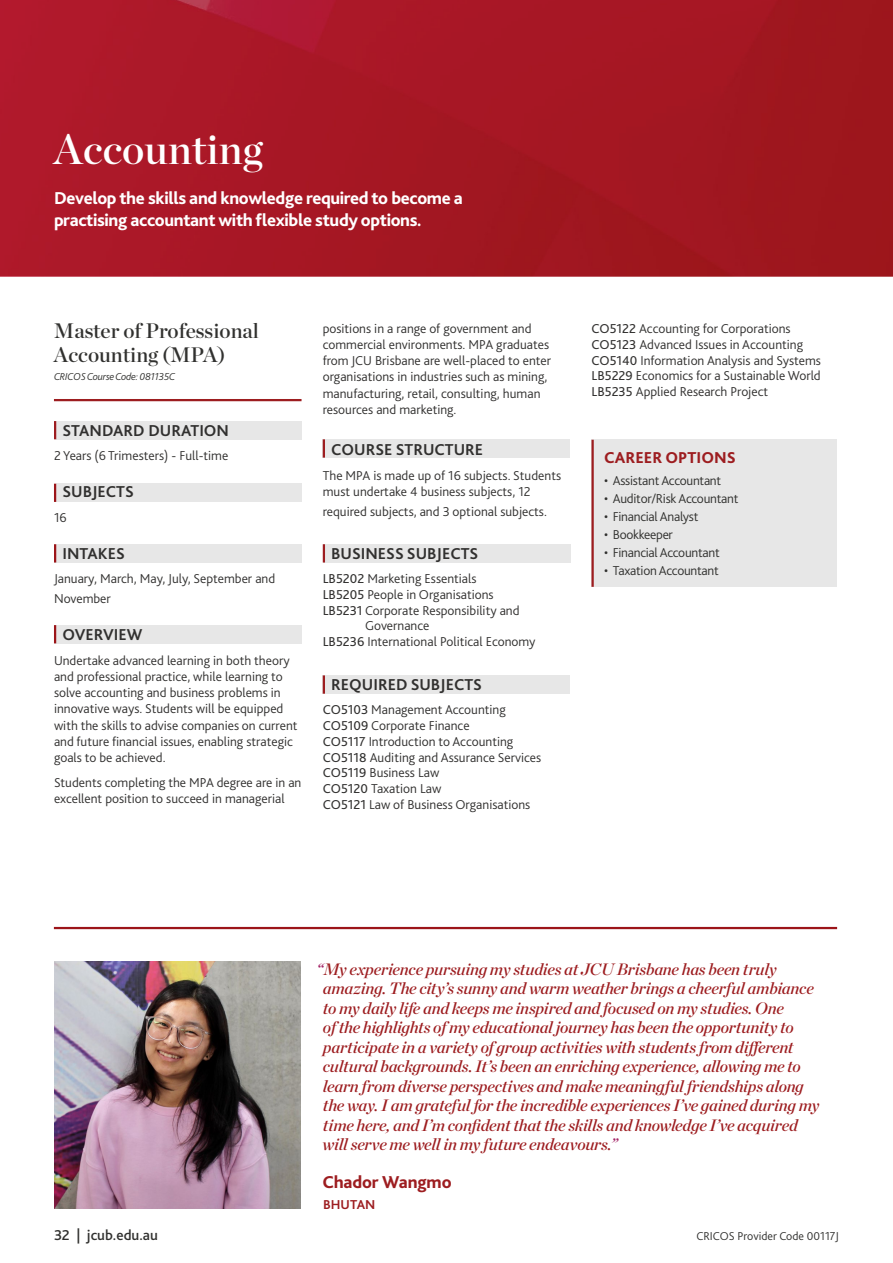
<style>
.page{position:relative;width:893px;height:1263px;background:#fff}
.page>*{position:absolute;margin:0;border:0;box-sizing:border-box;transform-origin:0 0}
.t1{font:42px "Chronicle Display Semi";color:#fff}
.t2{font:21px/24px "Chronicle Display Semi";color:#31312f}
.t3{font:800 18px/21.6px "Bliss 2";letter-spacing:-.02em;color:#fff}
.t4{font:800 18px "Bliss 2";letter-spacing:-.01em;color:#9d1d20}
.t5{font:italic 16.5px/19.5px "Chronicle Display Semi";letter-spacing:-.015em;color:#9d1d20}
.t6{font:700 16.5px "Bliss 2";color:#31302f}
.t7{font:800 16.5px "Bliss 2";color:#9d1d20}
.t8{font:500 15px "Bliss 2";color:#31312f}
.t9{font:300 13.5px/16.2px "Bliss 2";color:#31302f}
.t10{font:300 13.5px "Bliss 2";letter-spacing:-.02em;color:#31312f}
.t11{font:700 13.5px "Bliss 2";letter-spacing:.005em;color:#9d1d20}
.t12{font:300 12px "Bliss 2";color:#31312f}
.t13{font:italic 300 10.5px "Bliss 2";letter-spacing:-.02em;color:#31312f}
.s1{font-weight:400}
.s2{color:#a52768}
</style>
<div class="page">
<img style="left:0;top:0;width:893px;height:277px">
<div style="left:591px;top:440px;width:246px;height:147px;background:#e7e7e7"></div>
<hr style="left:591px;top:440px;width:3px;height:147px;background:#9d1d20">
<div style="left:56px;top:421px;width:245px;height:18px;background:#e7e7e7"></div>
<svg style="left:54px;top:421px;width:2px;height:18px"></svg>
<div style="left:56px;top:484px;width:245px;height:18px;background:#e7e7e7"></div>
<svg style="left:54px;top:484px;width:2px;height:18px"></svg>
<div style="left:54px;top:544px;width:248px;height:18px;background:#e7e7e7"></div>
<svg style="left:54px;top:544px;width:2px;height:18px"></svg>
<div style="left:323px;top:544px;width:247px;height:18px;background:#e7e7e7"></div>
<svg style="left:323px;top:544px;width:2px;height:18px"></svg>
<div style="left:54px;top:625px;width:247px;height:18px;background:#e7e7e7"></div>
<svg style="left:54px;top:625px;width:2px;height:18px"></svg>
<hr style="left:54px;top:399px;width:248px;height:2px;background:#9d1d20">
<div style="left:323px;top:439px;width:247px;height:19px;background:#e7e7e7"></div>
<svg style="left:323px;top:439px;width:2px;height:19px"></svg>
<div style="left:323px;top:675px;width:247px;height:19px;background:#e7e7e7"></div>
<svg style="left:323px;top:675px;width:2px;height:19px"></svg>
<img style="left:54px;top:961px;width:247px;height:248px">
<hr style="left:54px;top:927px;width:783px;height:2px;background:#9c1519">
<h1 class="t1" style="left:54px;top:117px;width:210px">Accounting</h1>
<h3 class="t3" style="left:54px;top:187px;width:410px">Develop the skills and knowledge required to become a practising accountant with flexible study options.</h3>
<h2 class="t2" style="left:54px;top:317px;width:207px">Master of Professional<br>Accounting (MPA)</h2>
<p class="t13" style="left:54px;top:370px;width:123px">CRICOS Course Code: 081135C</p>
<p class="t6" style="left:63px;top:420px;width:168px">STANDARD DURATION</p>
<p class="t9" style="left:54px;top:448px;width:176px">2 Years (6 Trimesters) - Full-time</p>
<p class="t6" style="left:63px;top:481px;width:73px">SUBJECTS</p>
<p class="t9" style="left:54px;top:509px;width:14px">16</p>
<p class="t6" style="left:63px;top:543px;width:64px">INTAKES</p>
<p class="t9" style="left:54px;top:569px;width:223px;line-height:19.8px">January, March, May, July, September and<br>November</p>
<p class="t6" style="left:63px;top:624px;width:81px">OVERVIEW</p>
<p class="t9" style="left:54px;top:652px;width:245px">Undertake advanced learning in both theory and professional practice, while learning to solve accounting and business problems in innovative ways. Students will be equipped with the skills to advise companies on current and future financial issues, enabling strategic goals to be achieved.</p>
<p class="t9" style="left:54px;top:774px;width:249px">Students completing the MPA degree are in an excellent position to succeed in managerial</p>
<p class="t9" style="left:323px;top:320px;width:230px">positions in a range of government and commercial environments. MPA graduates from JCU Brisbane are well-placed to enter organisations in industries such as mining, manufacturing, retail, consulting, human resources and marketing.</p>
<p class="t6" style="left:331px;top:439px;width:153px">COURSE STRUCTURE</p>
<p class="t9" style="left:323px;top:467px;width:240px">The MPA is made up of 16 subjects. Students must undertake 4 business subjects, 12</p>
<p class="t9" style="left:323px;top:503px;width:226px">required subjects, and 3 optional subjects.</p>
<p class="t6" style="left:331px;top:543px;width:149px">BUSINESS SUBJECTS</p>
<p class="t9" style="left:323px;top:570px;width:155px"><span class="s1">LB5202</span> Marketing Essentials</p>
<p class="t9" style="left:323px;top:586px;width:172px"><span class="s1">LB5205</span> People in Organisations</p>
<p class="t9" style="left:323px;top:602px;width:198px"><span class="s1">LB5231</span> Corporate Responsibility and</p>
<p class="t9" style="left:365px;top:618px;width:66px">Governance</p>
<p class="t9" style="left:323px;top:633px;width:214px"><span class="s1">LB5236</span> International Political Economy</p>
<p class="t6" style="left:331px;top:674px;width:152px">REQUIRED SUBJECTS</p>
<p class="t9" style="left:323px;top:702px;width:220px;line-height:15.8px"><span class="s1">CO5103</span> Management Accounting<br><span class="s1">CO5109</span> Corporate Finance<br><span class="s1">CO5117</span> Introduction to Accounting<br><span class="s1">CO5118</span> Auditing and Assurance Services<br><span class="s1">CO5119</span> Business Law<br><span class="s1">CO5120</span> Taxation Law<br><span class="s1">CO5121</span> Law of Business Organisations</p>
<p class="t9" style="left:591px;top:321px;width:231px;line-height:15.8px"><span class="s1">CO5122</span> Accounting for Corporations <span class="s1">CO5123</span> Advanced Issues in Accounting <span class="s1">CO5140</span> Information Analysis and Systems <span class="s1">LB5229</span> Economics for a Sustainable World <span class="s1">LB5235</span> Applied Research Project</p>
<p class="t7" style="left:604px;top:447px;width:133px">CAREER OPTIONS</p>
<p class="t10" style="left:604px;top:472px;width:118px">• Assistant Accountant</p>
<p class="t10" style="left:604px;top:490px;width:136px">• Auditor/Risk Accountant</p>
<p class="t10" style="left:604px;top:508px;width:96px">• Financial Analyst</p>
<p class="t10" style="left:604px;top:526px;width:70px">• Bookkeeper</p>
<p class="t10" style="left:604px;top:544px;width:117px">• Financial Accountant</p>
<p class="t10" style="left:604px;top:562px;width:116px">• Taxation Accountant</p>
<p class="t5" style="left:323px;top:958px;width:498px;text-indent:-6px"><span class="s2">“</span>My experience pursuing my studies at JCU Brisbane has been truly amazing. The city’s sunny and warm weather brings a cheerful ambiance to my daily life and keeps me inspired and focused on my studies. One<br>of the highlights of my educational journey has been the opportunity to participate in a variety of group activities with students from different cultural backgrounds. It’s been an enriching experience, allowing me to learn from diverse perspectives and make meaningful friendships along the way. I am grateful for the incredible experiences I’ve gained during my time here, and I’m confident that the skills and knowledge I’ve acquired will serve me well in my future endeavours.<span class="s2">”</span></p>
<h3 class="t4" style="left:322px;top:1171px;width:131px">Chador Wangmo</h3>
<p class="t11" style="left:323px;top:1196px;width:54px">BHUTAN</p>
<p class="t8" style="left:54px;top:1226px;width:106px">32 | jcub.edu.au</p>
<p class="t12" style="left:696px;top:1229px;width:144px">CRICOS Provider Code 00117J</p>
</div>
